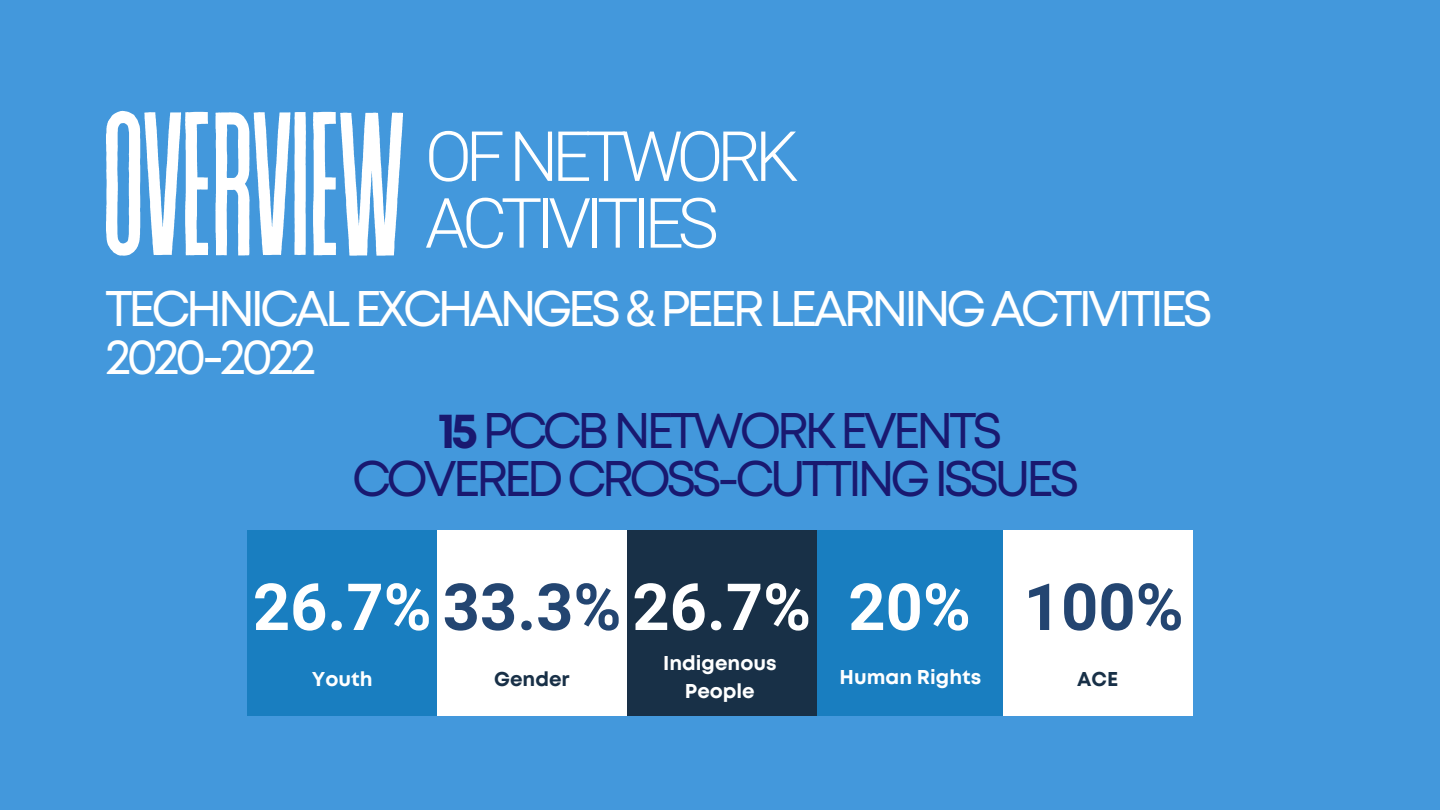
<style>
.page{position:relative;width:1440px;height:810px;background:#4398dc}
.page>*{position:absolute;margin:0;border:0;box-sizing:border-box;transform-origin:0 0}
.t1{font:204px "Revive 80 Tall";letter-spacing:-.035em;color:#fff}
.t2{font:300 69.4px/66.8px "Roboto";letter-spacing:-.09em;color:#fff}
.t3{font:700 65px "Roboto";color:#fff}
.t4{font:50px/48px "Mont";letter-spacing:-.09em;color:#fff}
.t5{font:50px/48px "Mont";letter-spacing:-.09em;color:#191970;text-align:center}
.t6{font:700 20px/27.8px "Mont";color:#fff;text-align:center}
.t7{font:700 20px "Mont";color:#183047}
.s1{font-weight:700}
.s2{color:#234571}
</style>
<div class="page">
<div style="left:1003px;top:530px;width:190px;height:186px;background:#fff"></div>
<div style="left:627px;top:530px;width:190px;height:186px;background:#183047"></div>
<div style="left:817px;top:530px;width:186px;height:186px;background:#197ec0"></div>
<div style="left:437px;top:530px;width:190px;height:186px;background:#fff"></div>
<div style="left:247px;top:530px;width:190px;height:186px;background:#197ec0"></div>
<h1 class="t1" style="left:99px;top:80px;width:310px">OVERVIEW</h1>
<h2 class="t2" style="left:425px;top:124px;width:375px">OFNETWORK<br>ACTIVITIES</h2>
<p class="t4" style="left:105px;top:289px;width:1109px">TECHNICAL EXCHANGES &amp; PEER LEARNING ACTIVITIES<br>2020-2022</p>
<p class="t5" style="left:352px;top:411px;width:729px"><span class="s1">15</span> PCCB NETWORK EVENTS<br>COVERED CROSS-CUTTING ISSUES</p>
<h3 class="t3" style="left:253px;top:570px;width:932px">26.7% <span class="s2">33.3%</span> 26.7% 20% <span class="s2">100%</span></h3>
<p class="t6" style="left:663px;top:651px;width:115px">Indigenous<br>People</p>
<p class="t6" style="left:840px;top:664px;width:143px">Human Rights</p>
<p class="t6" style="left:312px;top:666px;width:62px">Youth</p>
<p class="t7" style="left:1077px;top:671px;width:42px">ACE</p>
<p class="t7" style="left:494px;top:671px;width:77px">Gender</p>
</div>
